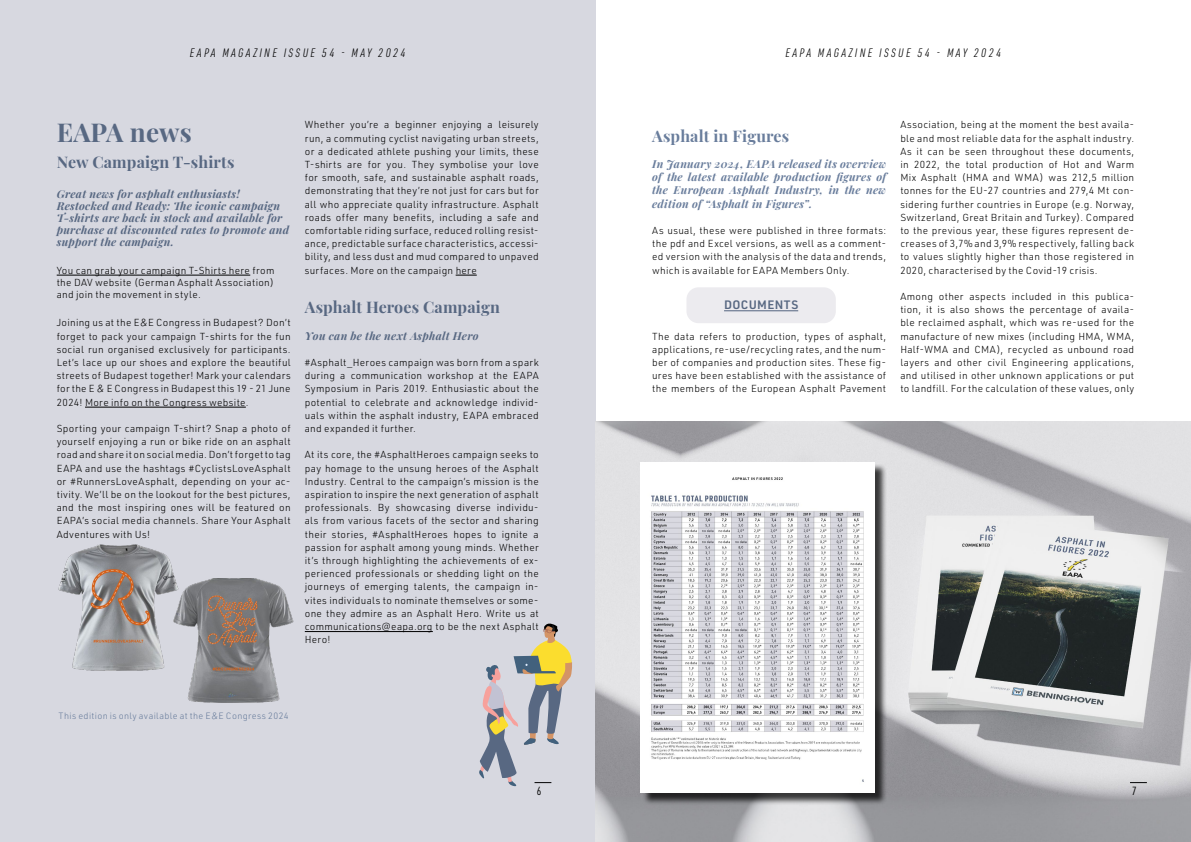
<style>
.page{position:relative;width:1191px;height:842px;background:#fff}
.page>*{position:absolute;margin:0;border:0;box-sizing:border-box;transform-origin:0 0}
.t1{font:700 26px "Playfair Display";color:#586882}
.t2{font:700 16px "Playfair Display";letter-spacing:.01em;color:#586882}
.t3{font:700 16px "Playfair Display";letter-spacing:.01em;color:#697d9c}
.t4{font:italic 300 12px "URWDIN Cond";letter-spacing:.2em;color:#000}
.t5{font:600 12px "URWDIN";letter-spacing:.03em;color:#586882}
.t6{font:italic 700 11px/12px "Playfair Display";letter-spacing:.025em;color:#586882}
.t7{font:italic 700 11px/13.2px "Playfair Display";letter-spacing:.025em;color:#697d9c;text-align:justify}
.t8{font:300 condensed 11px "Futura Std";color:#000}
.t9{font:300 10px/13.2px "URWDIN";letter-spacing:.03em;color:#000;text-align:justify}
.t10{font:300 9px "URWDIN";letter-spacing:.035em;color:#697d9c}
</style>
<div class="page">
<div style="left:0;top:0;width:595px;height:842px;background:#d7d8e0"></div>
<svg style="left:455px;top:275px;width:22px;height:1px"></svg>
<hr style="left:57px;top:275px;width:193px;height:1px;background:#000">
<hr style="left:85px;top:407px;width:161px;height:1px;background:#000">
<hr style="left:305px;top:631px;width:128px;height:1px;background:#000">
<img style="left:58px;top:544px;width:117px;height:127px">
<img style="left:172px;top:579px;width:122px;height:124px">
<svg style="left:479px;top:623px;width:93px;height:163px"></svg>
<img style="left:595px;top:421px;width:596px;height:421px">
<div style="left:642px;top:464px;width:245px;height:341px;background:#000;opacity:.75"></div>
<img style="left:641px;top:462px;width:233px;height:331px">
<div style="left:686px;top:287px;width:150px;height:36px;background:#ecebef;border-radius:12px"></div>
<hr style="left:724px;top:310px;width:74px;height:1px;background:#586882">
<svg style="left:1130px;top:782px;width:16px;height:1px"></svg>
<p class="t4" style="left:190px;top:45px;width:217px">EAPA MAGAZINE ISSUE 54 - MAY 2024</p>
<h1 class="t1" style="left:57px;top:111px;width:136px">EAPA news</h1>
<h2 class="t2" style="left:57px;top:149px;width:179px">New Campaign T-shirts</h2>
<p class="t6" style="left:57px;top:186px;width:234px">Great news for asphalt enthusiasts!<br>Restocked and Ready: The iconic campaign T-shirts are back in stock and available for purchase at discounted rates to promote and support the campaign.</p>
<p class="t9" style="left:57px;top:264px;width:219px;line-height:12px">You can grab your campaign T-Shirts here from the DAV website (German Asphalt Association) and join the movement in style.</p>
<p class="t9" style="left:57px;top:316px;width:235px">Joining us at the E&amp;E Congress in Budapest? Don’t forget to pack your campaign T-shirts for the fun social run organised exclusively for participants.<br>Let’s lace up our shoes and explore the beautiful streets of Budapest together! Mark your calendars for the E &amp; E Congress in Budapest this 19 - 21 June 2024! More info on the Congress website.</p>
<p class="t9" style="left:57px;top:422px;width:235px">Sporting your campaign T-shirt? Snap a photo of yourself enjoying a run or bike ride on an asphalt road and share it on social media. Don’t forget to tag EAPA and use the hashtags #CyclistsLoveAsphalt or #RunnersLoveAsphalt, depending on your ac&shy;tivity. We’ll be on the lookout for the best pictures, and the most inspiring ones will be featured on EAPA’s social media channels. Share Your Asphalt Adventures with Us!</p>
<p class="t9" style="left:305px;top:118px;width:235px">Whether you’re a beginner enjoying a leisurely run, a commuting cyclist navigating urban streets, or a dedicated athlete pushing your limits, these T-shirts are for you. They symbolise your love for smooth, safe, and sustainable asphalt roads, demonstrating that they’re not just for cars but for all who appreciate quality infrastructure. Asphalt roads offer many benefits, including a safe and comfortable riding surface, reduced rolling resist&shy;ance, predictable surface characteristics, accessi&shy;bility, and less dust and mud compared to unpaved surfaces. More on the campaign here</p>
<h2 class="t2" style="left:305px;top:295px;width:197px">Asphalt Heroes Campaign</h2>
<p class="t6" style="left:305px;top:328px;width:175px">You can be the next Asphalt Hero</p>
<p class="t9" style="left:305px;top:356px;width:235px">#Asphalt_Heroes campaign was born from a spark during a communication workshop at the EAPA Symposium in Paris 2019. Enthusiastic about the potential to celebrate and acknowledge individ&shy;uals within the asphalt industry, EAPA embraced and expanded it further.</p>
<p class="t9" style="left:305px;top:448px;width:235px">At its core, the #AsphaltHeroes campaign seeks to pay homage to the unsung heroes of the Asphalt Industry. Central to the campaign’s mission is the aspiration to inspire the next generation of asphalt professionals. By showcasing diverse individu&shy;als from various facets of the sector and sharing their stories, #AsphaltHeroes hopes to ignite a passion for asphalt among young minds. Whether it’s through highlighting the achievements of ex&shy;perienced professionals or shedding light on the journeys of emerging talents, the campaign in&shy;vites individuals to nominate themselves or some&shy;one they admire as an Asphalt Hero. Write us at communications@eapa.org to be the next Asphalt Hero!</p>
<p class="t10" style="left:59px;top:710px;width:232px">This edition is only available at the E&amp;E Congress 2024</p>
<p class="t8" style="left:537px;top:784px;width:6px">6</p>
<p class="t4" style="left:785px;top:45px;width:217px">EAPA MAGAZINE ISSUE 54 - MAY 2024</p>
<h2 class="t3" style="left:652px;top:123px;width:138px">Asphalt in Figures</h2>
<p class="t7" style="left:652px;top:156px;width:235px">In January 2024, EAPA released its overview of the latest available production figures of the European Asphalt Industry, in the new edition of “Asphalt in Figures”.</p>
<p class="t9" style="left:652px;top:224px;width:235px">As usual, these were published in three formats: the pdf and Excel versions, as well as a comment&shy;ed version with the analysis of the data and trends, which is available for EAPA Members Only.</p>
<p class="t5" style="left:724px;top:297px;width:76px">DOCUMENTS</p>
<p class="t9" style="left:652px;top:329px;width:235px">The data refers to production, types of asphalt, applications, re-use/recycling rates, and the num&shy;ber of companies and production sites. These fig&shy;ures have been established with the assistance of the members of the European Asphalt Pavement</p>
<p class="t9" style="left:900px;top:118px;width:235px">Association, being at the moment the best availa&shy;ble and most reliable data for the asphalt industry.<br>As it can be seen throughout these documents, in 2022, the total production of Hot and Warm Mix Asphalt (HMA and WMA) was 212,5 million tonnes for the EU-27 countries and 279,4 Mt con&shy;sidering further countries in Europe (e.g. Norway, Switzerland, Great Britain and Turkey). Compared to the previous year, these figures represent de&shy;creases of 3,7% and 3,9% respectively, falling back to values slightly higher than those registered in 2020, characterised by the Covid-19 crisis.</p>
<p class="t9" style="left:900px;top:290px;width:235px">Among other aspects included in this publica&shy;tion, it is also shows the percentage of availa&shy;ble reclaimed asphalt, which was re-used for the manufacture of new mixes (including HMA, WMA, Half-WMA and CMA), recycled as unbound road layers and other civil Engineering applications, and utilised in other unknown applications or put to landfill. For the calculation of these values, only</p>
<p class="t8" style="left:1132px;top:784px;width:6px">7</p>
</div>
